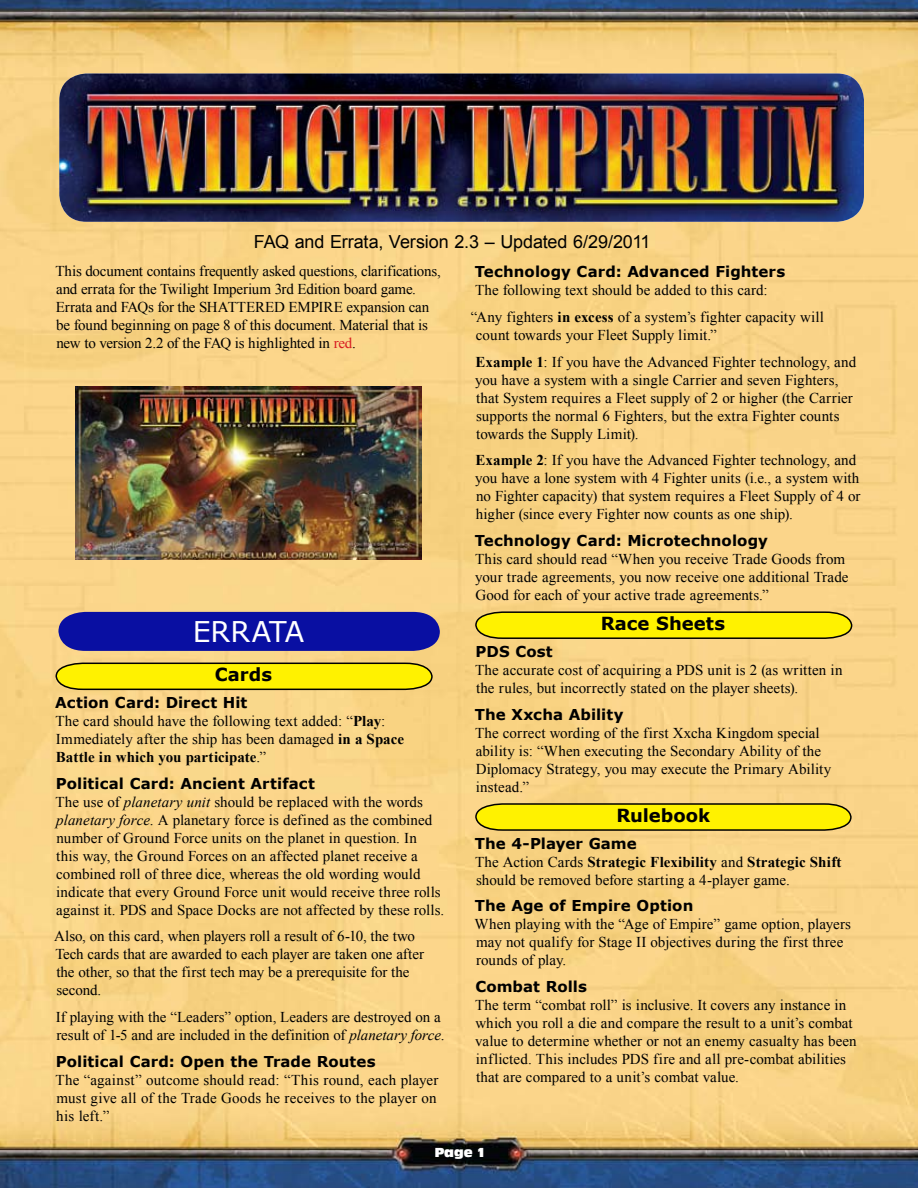
<style>
.page{position:relative;width:918px;height:1188px;background:#fff}
.page>*{position:absolute;margin:0;border:0;box-sizing:border-box;transform-origin:0 0}
.t1{font:28.5px "Verdana";letter-spacing:-.01em;color:#fff}
.t2{font:18px "Arial";letter-spacing:-.005em;color:#000}
.t3{font:700 18px "Verdana";color:#000}
.t4{font:15px/18px "Times New Roman";letter-spacing:.005em;color:#000}
.t5{font:15px/18px "Times New Roman";letter-spacing:-.015em;color:#000}
.t6{font:700 15px "Verdana";letter-spacing:.005em;color:#000}
.t7{font:13.5px "Antique Oli T Comp";color:#fff}
.s1{color:#d71b21}
.s2{font-weight:700}
.s3{font-style:italic}
</style>
<div class="page">
<img style="left:0;top:0;width:918px;height:1188px">
<img style="left:59px;top:74px;width:805px;height:148px">
<div style="left:58px;top:612px;width:382px;height:39px;background:#090fa2"></div>
<svg style="left:55px;top:662px;width:378px;height:29px;background:#e3d50a"></svg>
<svg style="left:474px;top:611px;width:379px;height:29px;background:#e3d50b"></svg>
<svg style="left:474px;top:803px;width:378px;height:29px;background:#e3d50b"></svg>
<img style="left:76px;top:386px;width:345px;height:173px">
<p class="t2" style="left:254px;top:230px;width:398px">FAQ and Errata, Version 2.3 – Updated 6/29/2011</p>
<p class="t5" style="left:55px;top:262px;width:387px">This document contains frequently asked questions, clarifications, and errata for the Twilight Imperium 3rd Edition board game.<br>Errata and FAQs for the SHATTERED EMPIRE expansion can be found beginning on page 8 of this document. Material that is new to version 2.2 of the FAQ is highlighted in <span class="s1">red</span>.</p>
<h1 class="t1" style="left:193px;top:613px;width:113px">ERRATA</h1>
<p class="t3" style="left:215px;top:663px;width:59px">Cards</p>
<p class="t6" style="left:55px;top:693px;width:194px">Action Card: Direct Hit</p>
<p class="t4" style="left:55px;top:712px;width:350px">The card should have the following text added: “<span class="s2">Play</span>:<br>Immediately after the ship has been damaged <span class="s2">in a Space<br>Battle in which you participate</span>.”</p>
<p class="t6" style="left:56px;top:774px;width:261px">Political Card: Ancient Artifact</p>
<p class="t4" style="left:55px;top:792px;width:391px">The use of <span class="s3">planetary unit</span> should be replaced with the words <span class="s3">planetary force</span>. A planetary force is defined as the combined number of Ground Force units on the planet in question. In<br>this way, the Ground Forces on an affected planet receive a combined roll of three dice, whereas the old wording would indicate that every Ground Force unit would receive three rolls against it. PDS and Space Docks are not affected by these rolls.</p>
<p class="t4" style="left:54px;top:927px;width:371px">Also, on this card, when players roll a result of 6-10, the two Tech cards that are awarded to each player are taken one after the other, so that the first tech may be a prerequisite for the second.</p>
<p class="t4" style="left:56px;top:1008px;width:390px">If playing with the “Leaders” option, Leaders are destroyed on a result of 1-5 and are included in the definition of <span class="s3">planetary force</span>.</p>
<p class="t6" style="left:56px;top:1051px;width:321px">Political Card: Open the Trade Routes</p>
<p class="t4" style="left:55px;top:1070px;width:385px">The “against” outcome should read: “This round, each player must give all of the Trade Goods he receives to the player on his left.”</p>
<p class="t6" style="left:475px;top:262px;width:312px">Technology Card: Advanced Fighters</p>
<p class="t4" style="left:471px;top:277px;width:355px;line-height:26.7px">The following text should be added to this card:<br>“Any fighters <span class="s2">in excess</span> of a system’s fighter capacity will</p>
<p class="t4" style="left:476px;top:321px;width:382px;line-height:26.7px">count towards your Fleet Supply limit.”<br><span class="s2">Example 1</span>: If you have the Advanced Fighter technology, and</p>
<p class="t4" style="left:475px;top:370px;width:379px">you have a system with a single Carrier and seven Fighters, that System requires a Fleet supply of 2 or higher (the Carrier supports the normal 6 Fighters, but the extra Fighter counts towards the Supply Limit).</p>
<p class="t4" style="left:475px;top:451px;width:387px"><span class="s2">Example 2</span>: If you have the Advanced Fighter technology, and you have a lone system with 4 Fighter units (i.e., a system with no Fighter capacity) that system requires a Fleet Supply of 4 or higher (since every Fighter now counts as one ship).</p>
<p class="t6" style="left:475px;top:531px;width:295px">Technology Card: Microtechnology</p>
<p class="t4" style="left:475px;top:550px;width:375px">This card should read “When you receive Trade Goods from your trade agreements, you now receive one additional Trade<br>Good for each of your active trade agreements.”</p>
<p class="t3" style="left:601px;top:611px;width:126px">Race Sheets</p>
<p class="t6" style="left:476px;top:642px;width:79px">PDS Cost</p>
<p class="t4" style="left:475px;top:661px;width:369px">The accurate cost of acquiring a PDS unit is 2 (as written in the rules, but incorrectly stated on the player sheets).</p>
<p class="t6" style="left:475px;top:704px;width:150px">The Xxcha Ability</p>
<p class="t4" style="left:475px;top:723px;width:358px">The correct wording of the first Xxcha Kingdom special ability is: “When executing the Secondary Ability of the Diplomacy Strategy, you may execute the Primary Ability instead.”</p>
<p class="t3" style="left:616px;top:803px;width:95px">Rulebook</p>
<p class="t6" style="left:475px;top:834px;width:164px">The 4-Player Game</p>
<p class="t4" style="left:475px;top:853px;width:368px">The Action Cards <span class="s2">Strategic Flexibility</span> and <span class="s2">Strategic Shift </span>should be removed before starting a 4-player game.</p>
<p class="t6" style="left:475px;top:896px;width:220px">The Age of Empire Option</p>
<p class="t4" style="left:475px;top:915px;width:378px">When playing with the “Age of Empire” game option, players may not qualify for Stage II objectives during the first three rounds of play.</p>
<p class="t6" style="left:475px;top:977px;width:113px">Combat Rolls</p>
<p class="t4" style="left:475px;top:996px;width:383px">The term “combat roll” is inclusive. It covers any instance in which you roll a die and compare the result to a unit’s combat value to determine whether or not an enemy casualty has been inflicted. This includes PDS fire and all pre-combat abilities that are compared to a unit’s combat value.</p>
<p class="t7" style="left:435px;top:1145px;width:52px">Page 1</p>
</div>
